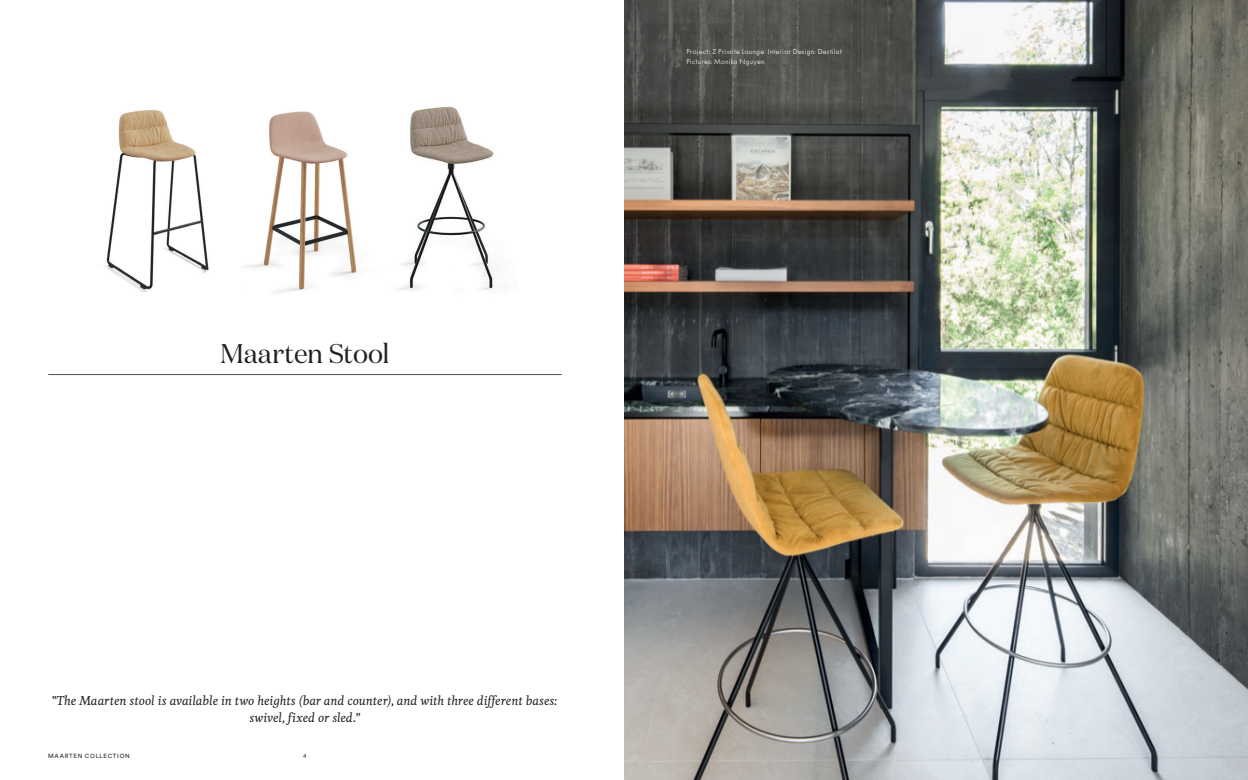
<style>
.page{position:relative;width:1248px;height:780px;background:#fff}
.page>*{position:absolute;margin:0;border:0;box-sizing:border-box;transform-origin:0 0}
.t1{font:27px "Domaine Display";letter-spacing:-.005em;color:#231f20}
.t2{font:italic 500 12px/17px "Feijoa";color:#231f20;text-align:center}
.t3{font:300 8px/10px "Tw Cen MT Pro";letter-spacing:.02em;color:#fff}
.t4{font:6px "Circular Std";letter-spacing:.12em;color:#231f20}
.t5{font:6px "Proxima Nova";color:#231f20}
</style>
<div class="page">
<img style="left:104px;top:110px;width:105px;height:182px">
<img style="left:244px;top:111px;width:113px;height:182px">
<img style="left:396px;top:106px;width:99px;height:185px">
<hr style="left:48px;top:374px;width:513px;height:1px;background:#4b5157">
<img style="left:624px;top:0;width:623px;height:780px">
<h1 class="t1" style="left:220px;top:336px;width:171px">Maarten Stool</h1>
<p class="t3" style="left:686px;top:46px;width:157px">Project: Z Private Lounge. Interior Design: Destilat<br>Pictures: Monika Nguyen</p>
<p class="t2" style="left:52px;top:692px;width:506px">“The Maarten stool is available in two heights (bar and counter), and with three different bases: swivel, fixed or sled.”</p>
<p class="t4" style="left:48px;top:752px;width:83px">MAARTEN COLLECTION</p>
<p class="t5" style="left:303px;top:751px;width:5px">4</p>
</div>
